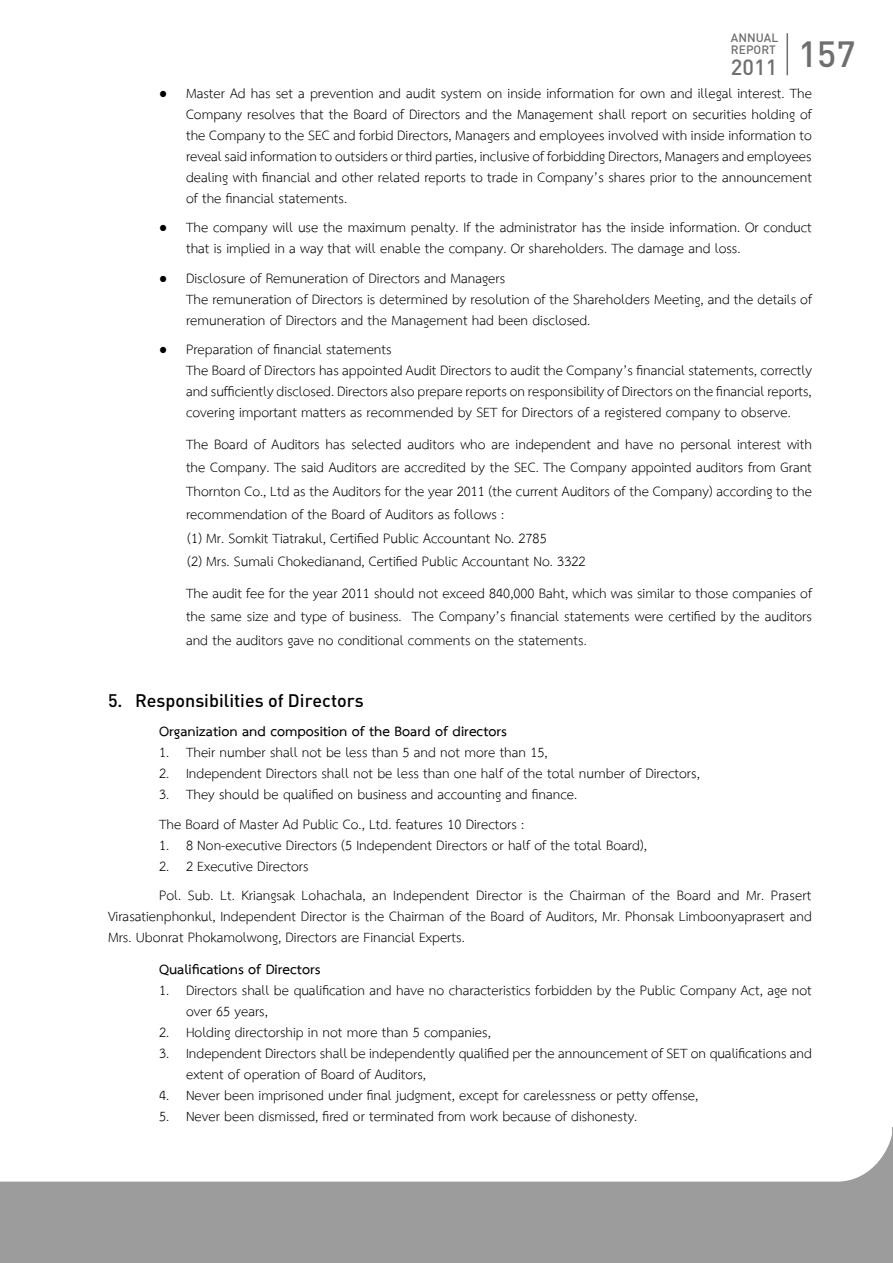
<style>
.page{position:relative;width:893px;height:1263px;background:#fff}
.page>*{position:absolute;margin:0;border:0;box-sizing:border-box;transform-origin:0 0}
.t1{font:700 36px "Din Dan OT";color:#6e6e6e}
.t2{font:700 21.75px "Din Dan OT";color:#6e6e6e}
._01-Body_ใต___Bullet{font:19.5px/21px "TH Sarabun PSK";color:#000;text-align:justify}
.เน__อหาท__วไป_รายงาน{font:19.5px/21px "TH Sarabun PSK";color:#000;text-align:justify}
._02-Body_ท__วไป{font:19.5px "TH Sarabun PSK";color:#000}
._01-Bullet_รายงานการ{font:19.5px "TH Sarabun PSK";color:#000}
.เน__อหาท__วไป_รายงาน-2{font:700 19.5px "TH Sarabun PSK";color:#000}
.Bold_ห_วข_อย_อย{font:700 19.5px "TH Sarabun PSK";color:#000}
.t3{font:700 18px "Din Dan OT";color:#000}
.t4{font:700 12px/12px "Din Dan OT";color:#6e6e6e}
.s1{font-weight:700;font-size:36px}
</style>
<div class="page">
<svg style="left:0;top:1127px;width:893px;height:136px;fill:#9c9c9c"></svg>
<hr style="left:786px;top:33px;width:2px;height:42px;background:#6e6e6e">
<p class="t4" style="left:731px;top:33px;width:49px">ANNUAL<br>REPORT</p>
<p class="t2" style="left:731px;top:56px;width:48px">2011</p>
<p class="_01-Body_ใต___Bullet" style="left:186px;top:83px;width:627px;text-indent:-27px"><span class="s1">•</span> Master Ad has set a prevention and audit system on inside information for own and illegal interest. The Company resolves that the Board of Directors and the Management shall report on securities holding of the Company to the SEC and forbid Directors, Managers and employees involved with inside information to reveal said information to outsiders or third parties, inclusive of forbidding Directors, Managers and employees dealing with financial and other related reports to trade in Company’s shares prior to the announcement of the financial statements.</p>
<p class="_01-Body_ใต___Bullet" style="left:186px;top:218px;width:627px;text-indent:-27px"><span class="s1">•</span> The company will use the maximum penalty. If the administrator has the inside information. Or conduct that is implied in a way that will enable the company. Or shareholders. The damage and loss.</p>
<p class="_01-Body_ใต___Bullet" style="left:159px;top:268px;width:348px"><span class="s1">•</span> Disclosure of Remuneration of Directors and Managers</p>
<p class="_01-Body_ใต___Bullet" style="left:186px;top:289px;width:628px">The remuneration of Directors is determined by resolution of the Shareholders Meeting, and the details of remuneration of Directors and the Management had been disclosed.</p>
<p class="_01-Body_ใต___Bullet" style="left:159px;top:340px;width:234px"><span class="s1">•</span> Preparation of financial statements</p>
<p class="_01-Body_ใต___Bullet" style="left:186px;top:361px;width:628px">The Board of Directors has appointed Audit Directors to audit the Company’s financial statements, correctly and sufficiently disclosed. Directors also prepare reports on responsibility of Directors on the financial reports, covering important matters as recommended by SET for Directors of a registered company to observe.</p>
<p class="_01-Body_ใต___Bullet" style="left:186px;top:433px;width:627px;line-height:23.4px">The Board of Auditors has selected auditors who are independent and have no personal interest with the Company. The said Auditors are accredited by the SEC. The Company appointed auditors from Grant Thornton Co., Ltd as the Auditors for the year 2011 (the current Auditors of the Company) according to the recommendation of the Board of Auditors as follows :</p>
<p class="_02-Body_ท__วไป" style="left:188px;top:526px;width:361px">(1) Mr. Somkit Tiatrakul, Certified Public Accountant No. 2785</p>
<p class="_02-Body_ท__วไป" style="left:188px;top:550px;width:399px">(2) Mrs. Sumali Chokedianand, Certified Public Accountant No. 3322</p>
<p class="_01-Body_ใต___Bullet" style="left:186px;top:582px;width:627px;line-height:23.4px">The audit fee for the year 2011 should not exceed 840,000 Baht, which was similar to those companies of the same size and type of business. The Company’s financial statements were certified by the auditors and the auditors gave no conditional comments on the statements.</p>
<h1 class="t1" style="left:798px;top:36px;width:59px">157</h1>
<p class="t3" style="left:108px;top:691px;width:257px">5. Responsibilities of Directors</p>
<p class="เน__อหาท__วไป_รายงาน-2" style="left:159px;top:720px;width:349px">Organization and composition of the Board of directors</p>
<p class="_01-Body_ใต___Bullet" style="left:159px;top:743px;width:390px">1. Their number shall not be less than 5 and not more than 15,</p>
<p class="_01-Body_ใต___Bullet" style="left:159px;top:764px;width:542px">2. Independent Directors shall not be less than one half of the total number of Directors,</p>
<p class="_01-Body_ใต___Bullet" style="left:159px;top:785px;width:420px">3. They should be qualified on business and accounting and finance.</p>
<p class="_01-Bullet_รายงานการ" style="left:159px;top:812px;width:367px">The Board of Master Ad Public Co., Ltd. features 10 Directors :</p>
<p class="_01-Body_ใต___Bullet" style="left:159px;top:835px;width:489px">1. 8 Non-executive Directors (5 Independent Directors or half of the total Board),</p>
<p class="_01-Body_ใต___Bullet" style="left:159px;top:856px;width:151px">2. 2 Executive Directors</p>
<p class="เน__อหาท__วไป_รายงาน" style="left:108px;top:886px;width:705px;text-indent:51px">Pol. Sub. Lt. Kriangsak Lohachala, an Independent Director is the Chairman of the Board and Mr. Prasert Virasatienphonkul, Independent Director is the Chairman of the Board of Auditors, Mr. Phonsak Limboonyaprasert and Mrs. Ubonrat Phokamolwong, Directors are Financial Experts.</p>
<p class="Bold_ห_วข_อย_อย" style="left:159px;top:958px;width:163px">Qualifications of Directors</p>
<p class="_01-Body_ใต___Bullet" style="left:186px;top:981px;width:627px;text-indent:-27px">1. Directors shall be qualification and have no characteristics forbidden by the Public Company Act, age not over 65 years,</p>
<p class="_01-Body_ใต___Bullet" style="left:159px;top:1023px;width:333px">2. Holding directorship in not more than 5 companies,</p>
<p class="_01-Body_ใต___Bullet" style="left:186px;top:1044px;width:627px;text-indent:-27px">3. Independent Directors shall be independently qualified per the announcement of SET on qualifications and extent of operation of Board of Auditors,</p>
<p class="_01-Body_ใต___Bullet" style="left:159px;top:1086px;width:541px">4. Never been imprisoned under final judgment, except for carelessness or petty offense,</p>
<p class="_01-Body_ใต___Bullet" style="left:159px;top:1107px;width:480px">5. Never been dismissed, fired or terminated from work because of dishonesty.</p>
</div>
